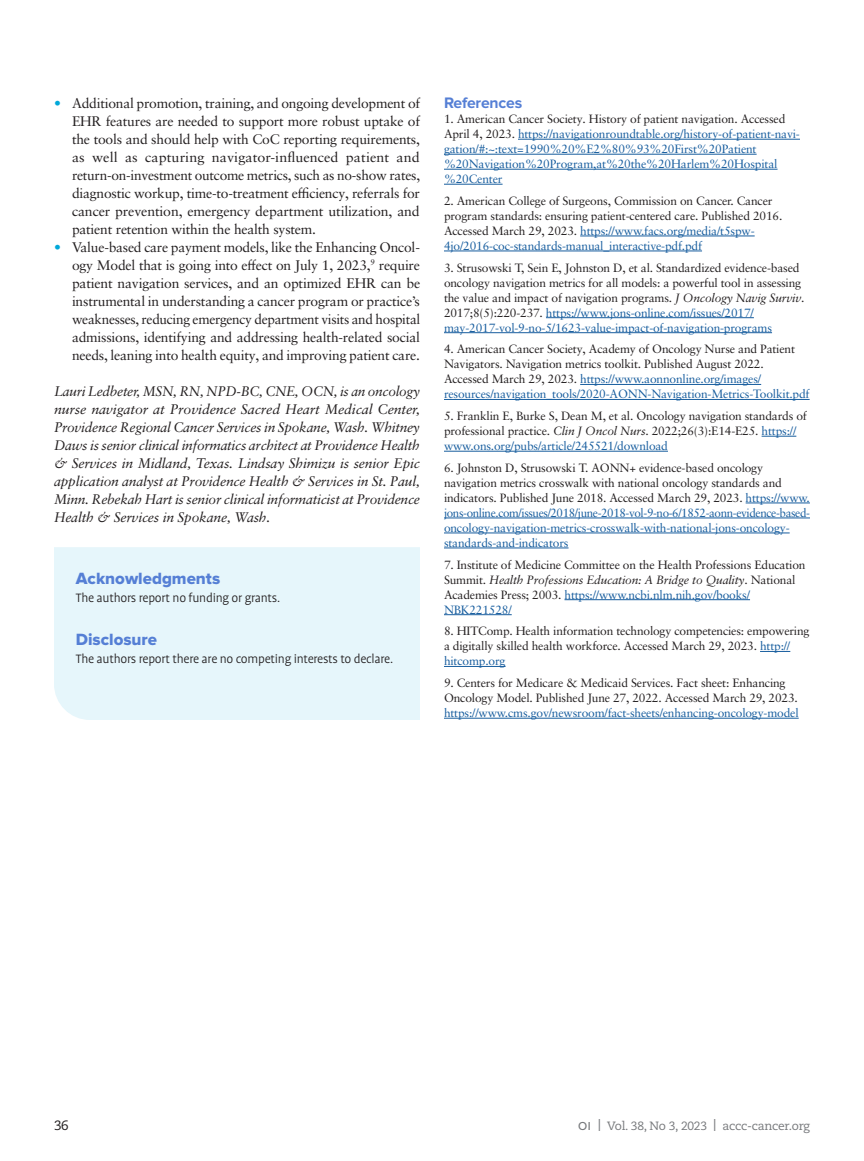
<style>
.page{position:relative;width:864px;height:1161px;background:#fff}
.page>*{position:absolute;margin:0;border:0;box-sizing:border-box;transform-origin:0 0}
.Dept_Subhead{font:16.8px "Proxima Nova Extrabld";color:#557fd5}
.Feature_Subhead{font:700 15.75px "Proxima Nova";letter-spacing:-.01em;color:#557fd5}
.Feature_Bulleted_Tex{font:13.8px/18px "Sabon LT Pro";letter-spacing:-.015em;color:#231f20;text-align:justify}
.Feature_Bio_end{font:italic 13.8px/18px "Sabon LT Pro";letter-spacing:-.015em;color:#231f20;text-align:justify}
.Dept_Subhead-2{font:300 13.8px "Profile Pro";letter-spacing:-.02em;color:#231f20}
.t1{font:13.5px "Caecilia LT Pro 55 Roman";color:#231f20}
.Feature_References{font:12px/15px "Sabon LT Pro";letter-spacing:-.015em;color:#231f20}
.Feature_References-2{font:12px/15px "Sabon LT Pro";letter-spacing:-.015em;color:#175d9e}
.t2{font:12px "Caecilia LT Pro 55 Roman";letter-spacing:-.02em;color:#76787b}
.s1{color:#00a8d9}
.s2{color:#231f20}
.s3{color:#175d9e}
.s4{font-style:italic}
.s5{font-family:"Proxima Nova";font-weight:500}
.s6{font-family:"Caecilia LT Pro 75";font-weight:700}
</style>
<div class="page">
<hr style="left:518px;top:139px;width:282px;height:1px;background:#175d9e">
<hr style="left:444px;top:154px;width:313px;height:1px;background:#175d9e">
<hr style="left:444px;top:169px;width:334px;height:1px;background:#175d9e">
<hr style="left:444px;top:184px;width:59px;height:1px;background:#175d9e">
<hr style="left:580px;top:236px;width:175px;height:1px;background:#175d9e">
<hr style="left:444px;top:251px;width:258px;height:1px;background:#175d9e">
<hr style="left:546px;top:317px;width:208px;height:1px;background:#175d9e">
<hr style="left:444px;top:332px;width:328px;height:1px;background:#175d9e">
<hr style="left:580px;top:384px;width:181px;height:1px;background:#175d9e">
<hr style="left:444px;top:399px;width:366px;height:1px;background:#175d9e">
<hr style="left:762px;top:436px;width:34px;height:1px;background:#175d9e">
<hr style="left:444px;top:451px;width:224px;height:1px;background:#175d9e">
<hr style="left:746px;top:503px;width:64px;height:1px;background:#175d9e">
<hr style="left:444px;top:518px;width:366px;height:1px;background:#175d9e">
<hr style="left:444px;top:533px;width:346px;height:1px;background:#175d9e">
<hr style="left:444px;top:548px;width:125px;height:1px;background:#175d9e">
<hr style="left:565px;top:599px;width:185px;height:1px;background:#175d9e">
<hr style="left:444px;top:614px;width:68px;height:1px;background:#175d9e">
<hr style="left:760px;top:651px;width:30px;height:1px;background:#175d9e">
<hr style="left:444px;top:666px;width:62px;height:1px;background:#175d9e">
<hr style="left:444px;top:718px;width:355px;height:1px;background:#175d9e">
<div style="left:54px;top:547px;width:366px;height:173px;background:#e6f6fb"></div>
<p class="Feature_Bulleted_Tex" style="left:72px;top:94px;width:350px;text-indent:-18px"><span class="s1">•</span> Additional promotion, training, and ongoing development of EHR features are needed to support more robust uptake of the tools and should help with CoC reporting requirements, as well as capturing navigator-influenced patient and return-on-investment outcome metrics, such as no-show rates, diagnostic workup, time-to-treatment efficiency, referrals for cancer prevention, emergency department utilization, and patient retention within the health system.</p>
<p class="Feature_Bulleted_Tex" style="left:72px;top:238px;width:350px;text-indent:-18px"><span class="s1">•</span> Value-based care payment models, like the Enhancing Oncol&shy;ogy Model that is going into effect on July 1, 2023,<sup>9</sup> require patient navigation services, and an optimized EHR can be instrumental in understanding a cancer program or practice’s weaknesses, reducing emergency department visits and hospital admissions, identifying and addressing health-related social needs, leaning into health equity, and improving patient care.</p>
<p class="Feature_Bio_end" style="left:54px;top:382px;width:368px">Lauri Ledbeter, MSN, RN, NPD-BC, CNE, OCN, is an oncology nurse navigator at Providence Sacred Heart Medical Center, Providence Regional Cancer Services in Spokane, Wash. Whitney Daws is senior clinical informatics architect at Providence Health &amp; Services in Midland, Texas. Lindsay Shimizu is senior Epic application analyst at Providence Health &amp; Services in St. Paul, Minn. Rebekah Hart is senior clinical informaticist at Providence Health &amp; Services in Spokane, Wash.</p>
<p class="Dept_Subhead" style="left:76px;top:568px;width:146px">Acknowledgments</p>
<p class="Dept_Subhead-2" style="left:76px;top:590px;width:206px">The authors report no funding or grants.</p>
<p class="Dept_Subhead" style="left:76px;top:630px;width:83px">Disclosure</p>
<p class="Dept_Subhead-2" style="left:76px;top:651px;width:319px">The authors report there are no competing interests to declare.</p>
<p class="Feature_Subhead" style="left:444px;top:94px;width:80px">References</p>
<p class="Feature_References-2" style="left:444px;top:111px;width:357px"><span class="s2">1. American Cancer Society. History of patient navigation. Accessed April 4, 2023.</span> https://navigationroundtable.org/history-of-patient-navi&shy;gation/#:~:text=1990%20%E2%80%93%20First%20Patient %20Navigation%20Program,at%20the%20Harlem%20Hospital %20Center</p>
<p class="Feature_References" style="left:444px;top:193px;width:340px">2. American College of Surgeons, Commission on Cancer. Cancer program standards: ensuring patient-centered care. Published 2016.<br>Accessed March 29, 2023. <span class="s3">https://www.facs.org/media/t5spw-4jo/2016-coc-standards-manual_interactive-pdf.pdf</span></p>
<p class="Feature_References" style="left:444px;top:260px;width:362px">3. Strusowski T, Sein E, Johnston D, et al. Standardized evidence-based oncology navigation metrics for all models: a powerful tool in assessing the value and impact of navigation programs. <span class="s4">J Oncology Navig Surviv</span>.<br>2017;8(5):220-237. <span class="s3">https://www.jons-online.com/issues/2017/ may-2017-vol-9-no-5/1623-value-impact-of-navigation-programs</span></p>
<p class="Feature_References" style="left:444px;top:341px;width:367px">4. American Cancer Society, Academy of Oncology Nurse and Patient Navigators. Navigation metrics toolkit. Published August 2022.<br>Accessed March 29, 2023. <span class="s3">https://www.aonnonline.org/images/ resources/navigation_tools/2020-AONN-Navigation-Metrics-Toolkit.pdf</span></p>
<p class="Feature_References" style="left:444px;top:408px;width:364px">5. Franklin E, Burke S, Dean M, et al. Oncology navigation standards of professional practice. <span class="s4">Clin J Oncol Nurs</span>. 2022;26(3):E14-E25. <span class="s3">https:// www.ons.org/pubs/article/245521/download</span></p>
<p class="Feature_References-2" style="left:444px;top:460px;width:368px"><span class="s2">6. Johnston D, Strusowski T. AONN+ evidence-based oncology navigation metrics crosswalk with national oncology standards and indicators. Published June 2018. Accessed March 29, 2023.</span> https://www. jons-online.com/issues/2018/june-2018-vol-9-no-6/1852-aonn-evidence-based&shy;oncology-navigation-metrics-crosswalk-with-national-jons-oncology&shy;standards-and-indicators</p>
<p class="Feature_References" style="left:444px;top:557px;width:363px">7. Institute of Medicine Committee on the Health Professions Education Summit. <span class="s4">Health Professions Education: A Bridge to Quality</span>. National Academies Press; 2003. <span class="s3">https://www.ncbi.nlm.nih.gov/books/ NBK221528/</span></p>
<p class="Feature_References" style="left:444px;top:623px;width:367px">8. HITComp. Health information technology competencies: empowering a digitally skilled health workforce. Accessed March 29, 2023. <span class="s3">http:// hitcomp.org</span></p>
<p class="Feature_References" style="left:444px;top:675px;width:356px">9. Centers for Medicare &amp; Medicaid Services. Fact sheet: Enhancing<br>Oncology Model. Published June 27, 2022. Accessed March 29, 2023. <span class="s3">https://www.cms.gov/newsroom/fact-sheets/enhancing-oncology-model</span></p>
<p class="t1" style="left:54px;top:1116px;width:16px">36</p>
<p class="t2" style="left:578px;top:1117px;width:233px"><span class="s5">OI</span> <span class="s6">|</span> Vol. 38, No 3, 2023 <span class="s6">|</span> accc-cancer.org</p>
</div>
